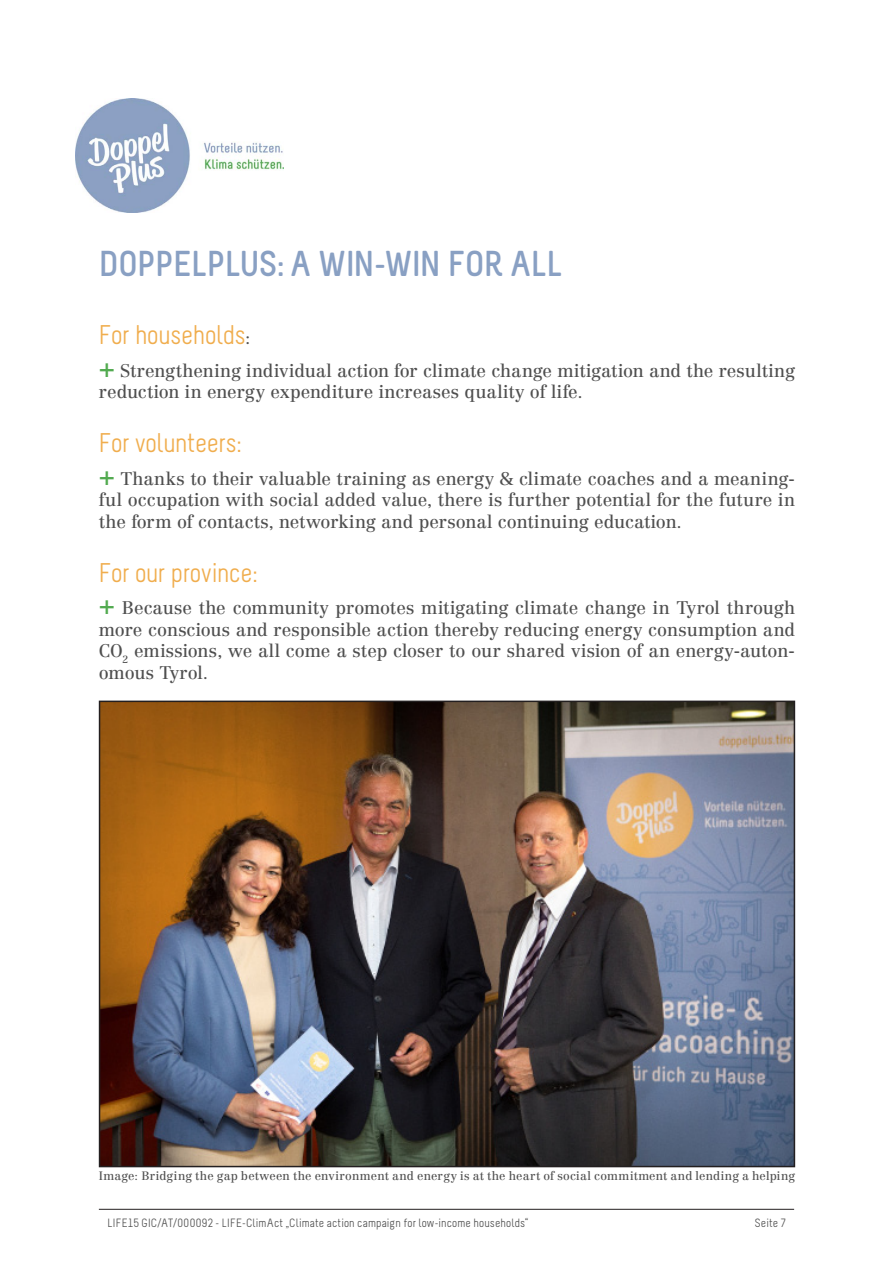
<style>
.page{position:relative;width:893px;height:1263px;background:#fff}
.page>*{position:absolute;margin:0;border:0;box-sizing:border-box;transform-origin:0 0}
.Fließtext{font:700 36px "Melbourne";letter-spacing:-.005em;color:#89a0c3}
.Fließtext-2{font:27px "Melbourne";letter-spacing:-.01em;color:#f0ad4d}
.Fließtext-3{font:18px/21.6px "Centennial";letter-spacing:-.005em;color:#4f4f4f;text-align:justify}
.Fließtext-4{font:12px "Centennial";letter-spacing:.01em;color:#4f4f4f}
.t1{font:12px "Melbourne";letter-spacing:.01em;color:#4f4f4f}
.s1{font-family:"Centennial";font-size:18px;color:#4f4f4f}
.s2{font-weight:700;font-size:27px;color:#52aa50}
</style>
<div class="page">
<hr style="left:99px;top:1209px;width:695px;height:1px;background:#231f20">
<img style="left:102px;top:704px;width:690px;height:460px">
<div style="left:99px;top:701px;width:696px;height:466px;border:2px solid #231f20"></div>
<img style="left:75px;top:99px;width:208px;height:114px">
<p class="Fließtext" style="left:99px;top:244px;width:465px">DOPPELPLUS: A WIN-WIN FOR ALL</p>
<p class="Fließtext-2" style="left:99px;top:321px;width:153px">For households<span class="s1">:</span></p>
<p class="Fließtext-3" style="left:99px;top:359px;width:698px"><span class="s2">+</span> Strengthening individual action for climate change mitigation and the resulting reduction in energy expenditure increases quality of life.</p>
<p class="Fließtext-2" style="left:99px;top:429px;width:144px">For volunteers:</p>
<p class="Fließtext-3" style="left:99px;top:467px;width:698px"><span class="s2">+</span> Thanks to their valuable training as energy &amp; climate coaches and a meaning&shy;ful occupation with social added value, there is further potential for the future in the form of contacts, networking and personal continuing education.</p>
<p class="Fließtext-2" style="left:99px;top:558px;width:160px">For our province:</p>
<p class="Fließtext-3" style="left:99px;top:597px;width:698px"><span class="s2">+</span> Because the community promotes mitigating climate change in Tyrol through more conscious and responsible action thereby reducing energy consumption and CO<sub>2</sub> emissions, we all come a step closer to our shared vision of an energy-auton&shy;omous Tyrol.</p>
<p class="Fließtext-4" style="left:99px;top:1169px;width:698px">Image: Bridging the gap between the environment and energy is at the heart of social commitment and lending a helping</p>
<p class="t1" style="left:107px;top:1217px;width:422px">LIFE15 GIC/AT/000092 - LIFE-ClimAct „Climate action campaign for low-income households“</p>
<p class="t1" style="left:755px;top:1217px;width:32px">Seite 7</p>
</div>
